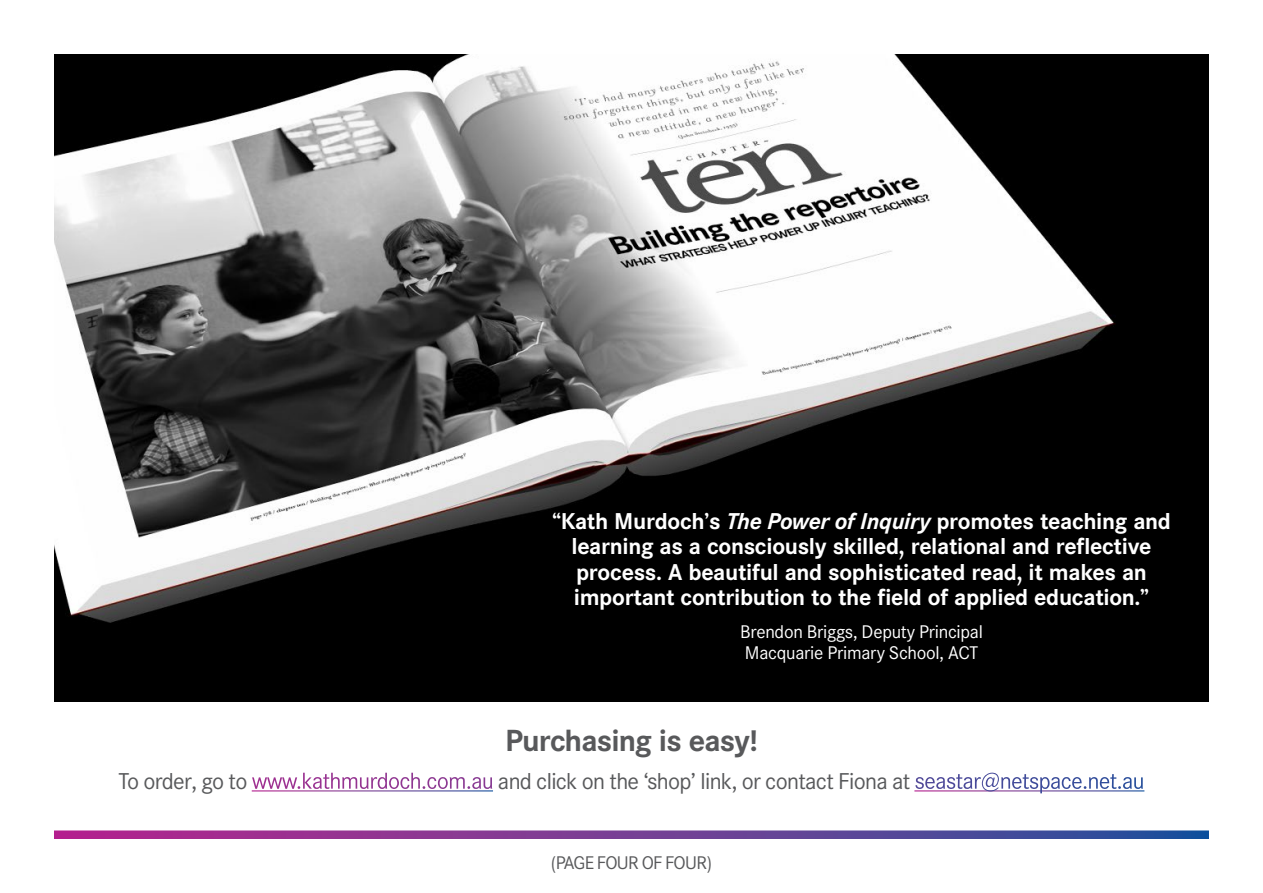
<style>
.page{position:relative;width:1263px;height:893px;background:#fff}
.page>*{position:absolute;margin:0;border:0;box-sizing:border-box;transform-origin:0 0}
.t1{font:700 30px "Corporate SBQ";letter-spacing:-.03em;color:#58595b}
.t2{font:700 22.5px/25.5px "Corporate SBQ";letter-spacing:-.015em;color:#fff;text-align:center}
.t3{font:22.5px "Corporate SBQ";letter-spacing:-.03em;color:#58595b}
.t4{font:18px/21px "Corporate SBQ";letter-spacing:-.015em;color:#fff}
.t5{font:18px "Corporate SBQ";letter-spacing:-.04em;color:#58595b}
.s1{font-style:italic}
.s2{color:#fff}
</style>
<div class="page">
<div style="left:54px;top:54px;width:1155px;height:648px;background:#000"></div>
<img style="left:54px;top:54px;width:1062px;height:569px">
<svg style="left:57px;top:833px;width:1149px;height:3px;background:#713d94"></svg>
<p class="t2" style="left:552px;top:508px;width:620px">“Kath Murdoch’s <span class="s1">The Power of Inquiry</span> promotes teaching and learning as a consciously skilled, relational and reflective process. A beautiful and sophisticated read, it makes an important contribution to the field of applied education.”</p>
<p class="t4" style="left:740px;top:621px;width:244px">Brendon Briggs, Deputy Principal<br>Macquarie Primary School, ACT</p>
<h1 class="t1" style="left:505px;top:722px;width:254px">Purchasing is easy!</h1>
<p class="t3" style="left:119px;top:768px;width:1027px">To order, go to <span class="s2">www.kathmurdoch.com.au</span> and click on the ‘shop’ link, or contact Fiona at <span class="s2">seastar@netspace.net.au</span></p>
<p class="t5" style="left:551px;top:852px;width:163px">(page four of four)</p>
</div>
